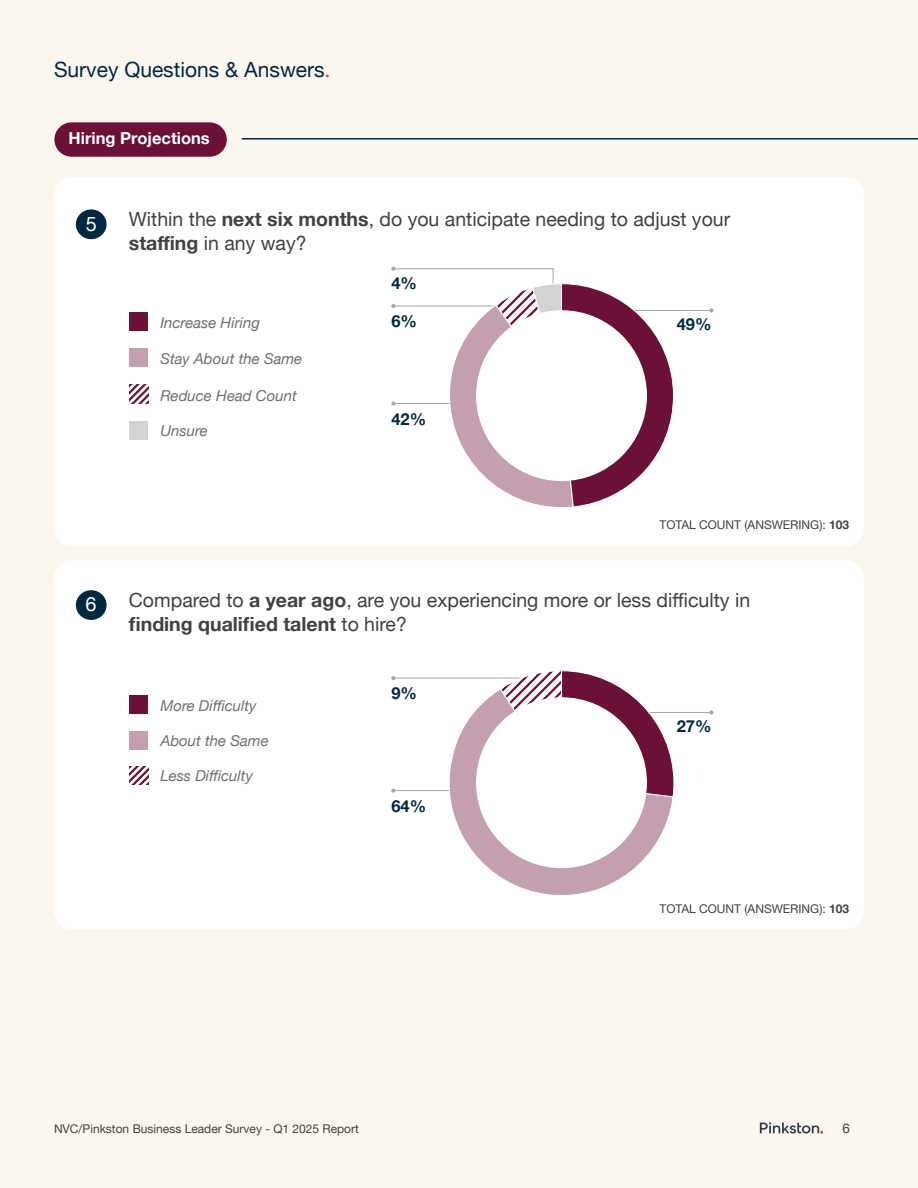
<style>
.page{position:relative;width:918px;height:1188px;background:#fbf6ee}
.page>*{position:absolute;margin:0;border:0;box-sizing:border-box;transform-origin:0 0}
.t1{font:21px "Helvetica Neue";color:#00293f}
.t2{font:19.95px "Helvetica Neue";color:#fff}
.t3{font:19.5px/24px "Helvetica Neue";color:#414042}
.t4{font:700 16.5px "Helvetica Neue";color:#00293f}
.t5{font:700 16.5px "Helvetica Neue";color:#fff}
.t6{font:italic 15px "Helvetica Neue";color:#6d6e71}
.t7{font:13.5px "Helvetica Neue";color:#414042}
.t8{font:12px "Helvetica Neue";color:#414042}
.s1{font-family:"Playfair Display";color:#f6333f}
.s2{font-weight:700}
</style>
<div class="page">
<svg style="left:760px;top:1122px;width:63px;height:12px"></svg>
<div style="left:54px;top:122px;width:173px;height:35px;background:#6b1036;border-radius:17px"></div>
<hr style="left:242px;top:138px;width:676px;height:2px;background:#00293f">
<div style="left:54px;top:177px;width:810px;height:369px;background:#fff;border-radius:18px"></div>
<div style="left:129px;top:312px;width:19px;height:19px;background:#6b1036"></div>
<div style="left:129px;top:348px;width:19px;height:19px;background:#c49faf"></div>
<svg style="left:129px;top:385px;width:19px;height:18px"></svg>
<div style="left:77px;top:210px;width:29px;height:28px;background:#00293f;border-radius:50%"></div>
<div style="left:76px;top:209px;width:31px;height:30px;border:2px solid #00293f;border-radius:50%"></div>
<div style="left:54px;top:560px;width:810px;height:370px;background:#fff;border-radius:18px"></div>
<div style="left:129px;top:695px;width:19px;height:19px;background:#6b1036"></div>
<div style="left:129px;top:731px;width:19px;height:18px;background:#c49faf"></div>
<svg style="left:129px;top:766px;width:19px;height:19px"></svg>
<div style="left:77px;top:591px;width:29px;height:28px;background:#00293f;border-radius:50%"></div>
<div style="left:76px;top:590px;width:31px;height:30px;border:2px solid #00293f;border-radius:50%"></div>
<hr style="left:607px;top:310px;width:104px;height:1px;background:#a7a9ac">
<svg style="left:709px;top:308px;width:5px;height:5px"></svg>
<hr style="left:607px;top:712px;width:104px;height:1px;background:#a7a9ac">
<svg style="left:709px;top:710px;width:5px;height:5px"></svg>
<hr style="left:393px;top:790px;width:104px;height:1px;background:#a7a9ac">
<svg style="left:391px;top:788px;width:5px;height:5px"></svg>
<hr style="left:393px;top:678px;width:138px;height:1px;background:#a7a9ac">
<svg style="left:391px;top:676px;width:5px;height:4px"></svg>
<div style="left:129px;top:421px;width:19px;height:19px;background:#d1d3d4"></div>
<svg style="left:391px;top:267px;width:283px;height:240px"></svg>
<div style="left:477px;top:311px;width:169px;height:169px;background:#fff;border-radius:50%"></div>
<svg style="left:449px;top:690px;width:224px;height:205px"></svg>
<svg style="left:499px;top:670px;width:175px;height:128px"></svg>
<div style="left:477px;top:698px;width:169px;height:169px;background:#fff;border-radius:50%"></div>
<p class="t1" style="left:54px;top:54px;width:277px">Survey Questions &amp; Answers<span class="s1">.</span></p>
<p class="t5" style="left:69px;top:125px;width:143px">Hiring Projections</p>
<p class="t2" style="left:86px;top:209px;width:13px">5</p>
<p class="t3" style="left:129px;top:209px;width:603px">Within the <span class="s2">next six months</span>, do you anticipate needing to adjust your <span class="s2">staffing</span> in any way?</p>
<p class="t6" style="left:160px;top:312px;width:101px">Increase Hiring</p>
<p class="t6" style="left:160px;top:348px;width:143px">Stay About the Same</p>
<p class="t6" style="left:160px;top:385px;width:138px">Reduce Head Count</p>
<p class="t6" style="left:160px;top:420px;width:49px">Unsure</p>
<p class="t4" style="left:391px;top:270px;width:27px">4%</p>
<p class="t4" style="left:391px;top:309px;width:27px">6%</p>
<p class="t4" style="left:391px;top:406px;width:36px">42%</p>
<p class="t4" style="left:677px;top:312px;width:36px">49%</p>
<p class="t2" style="left:85px;top:590px;width:13px">6</p>
<p class="t8" style="left:660px;top:516px;width:191px">TOTAL COUNT (ANSWERING): <span class="s2">103</span></p>
<p class="t3" style="left:129px;top:589px;width:623px">Compared to <span class="s2">a year ago</span>, are you experiencing more or less difficulty in <span class="s2">finding qualified talent</span> to hire?</p>
<p class="t6" style="left:160px;top:695px;width:98px">More Difficulty</p>
<p class="t6" style="left:160px;top:730px;width:110px">About the Same</p>
<p class="t6" style="left:160px;top:765px;width:94px">Less Difficulty</p>
<p class="t4" style="left:391px;top:681px;width:27px">9%</p>
<p class="t4" style="left:391px;top:793px;width:36px">64%</p>
<p class="t4" style="left:677px;top:714px;width:36px">27%</p>
<p class="t8" style="left:660px;top:900px;width:191px">TOTAL COUNT (ANSWERING): <span class="s2">103</span></p>
<p class="t8" style="left:54px;top:1120px;width:306px">NVC/Pinkston Business Leader Survey - Q1 2025 Report</p>
<p class="t7" style="left:842px;top:1118px;width:9px">6</p>
</div>
